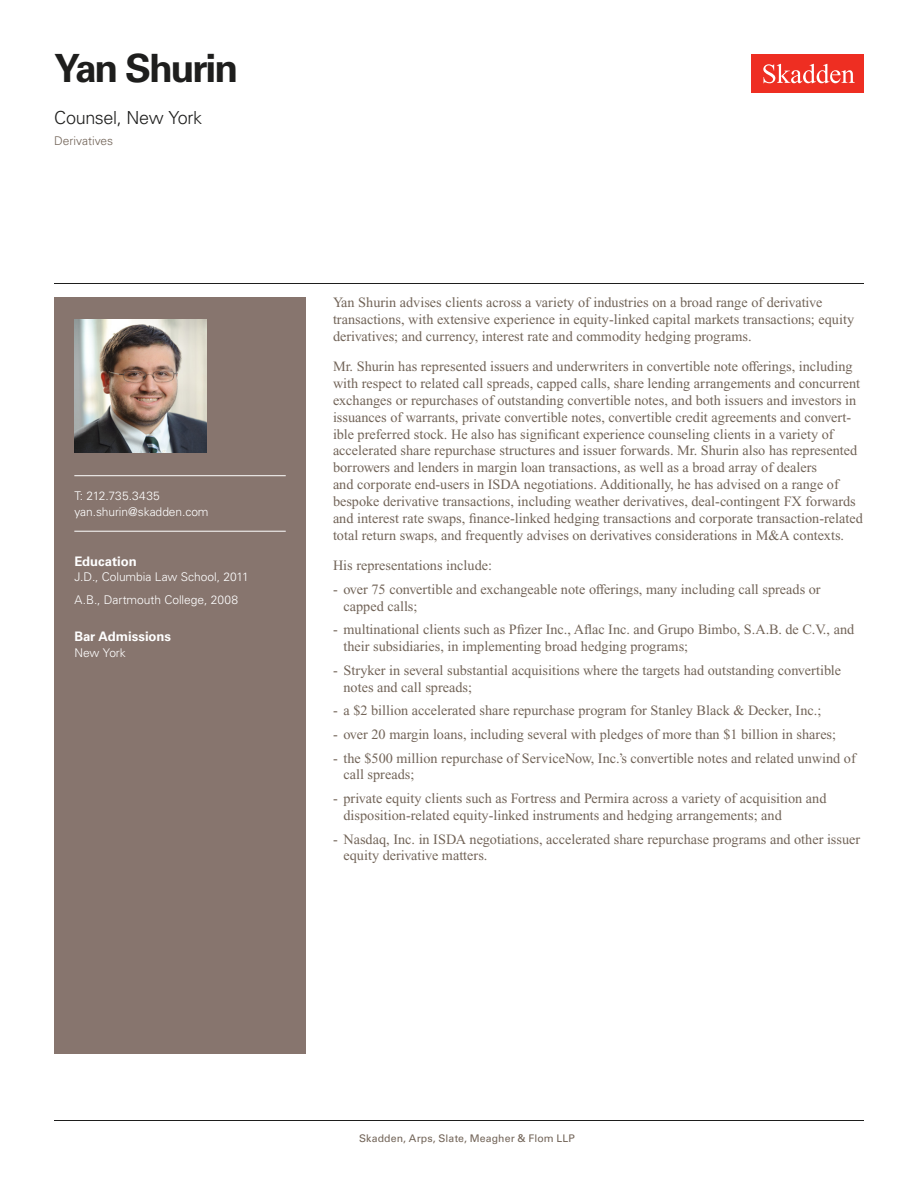
<style>
.page{position:relative;width:918px;height:1188px;background:#fff}
.page>*{position:absolute;margin:0;border:0;box-sizing:border-box;transform-origin:0 0}
.Name{font:700 39px "Univers LT Std";letter-spacing:-.055em;color:#1e1e1d}
.Title_and_Office{font:300 18px "Univers LT Std";letter-spacing:-.02em;color:#1e1e1d}
.Main_Body{font:14.25px/16.8px "Times New Roman PS Std";color:#726458}
.Bar_Admission_Educat{font:700 13.2px "Univers LT Std";letter-spacing:-.005em;color:#fff}
.Sidebar_text{font:300 12px "Univers LT Std";letter-spacing:-.005em;color:#fff}
.Email{font:300 12px "Univers LT Std";letter-spacing:-.005em;color:#fff}
.Phone_Number{font:300 12px "Univers LT Std";letter-spacing:.015em;color:#fff}
.Practice{font:300 12px "Univers LT Std";color:#726458}
.Folio{font:10.5px "Univers LT Std";letter-spacing:.01em;color:#726458}
.s1{font-weight:700;color:#fff}
</style>
<div class="page">
<div style="left:752px;top:54px;width:112px;height:39px;background:#ee2e22"></div>
<svg style="left:763px;top:64px;width:92px;height:19px"></svg>
<div style="left:54px;top:297px;width:252px;height:756px;background:#87756e"></div>
<hr style="left:74px;top:475px;width:212px;height:1px;background:#fff">
<hr style="left:74px;top:531px;width:212px;height:1px;background:#fff">
<img style="left:74px;top:320px;width:132px;height:132px">
<hr style="left:54px;top:1120px;width:810px;height:1px;background:#1e1e1d">
<hr style="left:54px;top:283px;width:810px;height:1px;background:#1e1e1d">
<h1 class="Name" style="left:54px;top:46px;width:186px">Yan Shurin</h1>
<h2 class="Title_and_Office" style="left:54px;top:107px;width:150px">Counsel, New York</h2>
<h3 class="Practice" style="left:54px;top:134px;width:61px">Derivatives</h3>
<p class="Phone_Number" style="left:74px;top:489px;width:87px">T: 212.735.3435</p>
<p class="Email" style="left:74px;top:504px;width:136px">yan.shurin@skadden.com</p>
<p class="Bar_Admission_Educat" style="left:74px;top:553px;width:64px">Education</p>
<p class="Sidebar_text" style="left:74px;top:570px;width:176px">J.D., Columbia Law School, 2011</p>
<p class="Sidebar_text" style="left:74px;top:592px;width:165px">A.B., Dartmouth College, 2008</p>
<p class="Bar_Admission_Educat" style="left:74px;top:629px;width:98px">Bar Admissions</p>
<p class="Sidebar_text" style="left:74px;top:645px;width:53px">New York</p>
<p class="Main_Body" style="left:333px;top:294px;width:523px">Yan Shurin advises clients across a variety of industries on a broad range of derivative transactions, with extensive experience in equity-linked capital markets transactions; equity derivatives; and currency, interest rate and commodity hedging programs.</p>
<p class="Main_Body" style="left:333px;top:358px;width:531px">Mr. Shurin has represented issuers and underwriters in convertible note offerings, including with respect to related call spreads, capped calls, share lending arrangements and concurrent exchanges or repurchases of outstanding convertible notes, and both issuers and investors in issuances of warrants, private convertible notes, convertible credit agreements and convert&shy;ible preferred stock. He also has significant experience counseling clients in a variety of accelerated share repurchase structures and issuer forwards. Mr. Shurin also has represented borrowers and lenders in margin loan transactions, as well as a broad array of dealers<br>and corporate end-users in ISDA negotiations. Additionally, he has advised on a range of bespoke derivative transactions, including weather derivatives, deal-contingent FX forwards and interest rate swaps, finance-linked hedging transactions and corporate transaction-related total return swaps, and frequently advises on derivatives considerations in M&amp;A contexts.</p>
<p class="Main_Body" style="left:333px;top:557px;width:161px">His representations include:</p>
<p class="Main_Body" style="left:344px;top:581px;width:479px;text-indent:-10px">- over 75 convertible and exchangeable note offerings, many including call spreads or capped calls;</p>
<p class="Main_Body" style="left:344px;top:621px;width:512px;text-indent:-10px">- multinational clients such as Pfizer Inc., Aflac Inc. and Grupo Bimbo, S.A.B. de C.V., and their subsidiaries, in implementing broad hedging programs;</p>
<p class="Main_Body" style="left:344px;top:662px;width:499px;text-indent:-10px">- Stryker in several substantial acquisitions where the targets had outstanding convertible notes and call spreads;</p>
<p class="Main_Body" style="left:333px;top:702px;width:490px">- a $2 billion accelerated share repurchase program for Stanley Black &amp; Decker, Inc.;</p>
<p class="Main_Body" style="left:333px;top:726px;width:505px">- over 20 margin loans, including several with pledges of more than $1 billion in shares;</p>
<p class="Main_Body" style="left:344px;top:749px;width:514px;text-indent:-10px">- the $500 million repurchase of ServiceNow, Inc.’s convertible notes and related unwind of call spreads;</p>
<p class="Main_Body" style="left:344px;top:790px;width:485px;text-indent:-10px">- private equity clients such as Fortress and Permira across a variety of acquisition and disposition-related equity-linked instruments and hedging arrangements; and</p>
<p class="Main_Body" style="left:344px;top:830px;width:518px;text-indent:-10px">- Nasdaq, Inc. in ISDA negotiations, accelerated share repurchase programs and other issuer equity derivative matters.</p>
<p class="Folio" style="left:343px;top:1132px;width:233px"><span class="s1">1</span> Skadden, Arps, Slate, Meagher &amp; Flom LLP</p>
</div>
